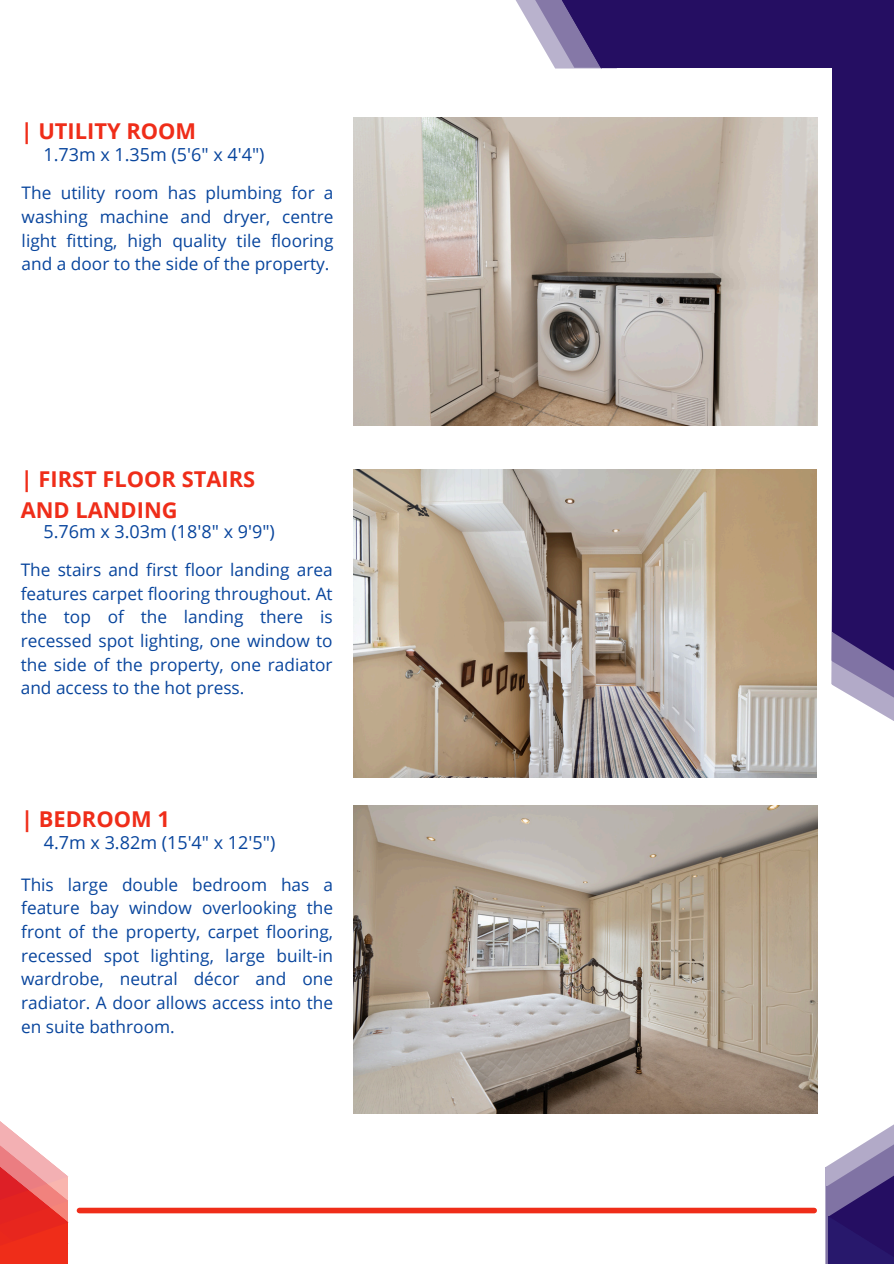
<style>
.page{position:relative;width:894px;height:1264px;background:#fff}
.page>*{position:absolute;margin:0;border:0;box-sizing:border-box;transform-origin:0 0}
.t1{font:700 21.9px/30.3px "Open Sans";color:#ef2d19}
.t2{font:18px "Open Sans";color:#08459d}
.t3{font:17.25px/23.7px "Open Sans";color:#08459d;text-align:justify}
</style>
<div class="page">
<svg style="left:515px;top:0;width:13px;height:21px"></svg>
<svg style="left:528px;top:0;width:27px;height:68px;fill:#b9b2cd"></svg>
<div style="left:602px;top:0;width:291px;height:68px;background:#250e62"></div>
<svg style="left:831px;top:585px;width:62px;height:136px"></svg>
<div style="left:832px;top:0;width:61px;height:631px;background:#250e62"></div>
<svg style="left:832px;top:631px;width:61px;height:60px;background:#6c5d95"></svg>
<svg style="left:555px;top:0;width:62px;height:69px"></svg>
<svg style="left:825px;top:1125px;width:68px;height:138px"></svg>
<svg style="left:0;top:1121px;width:69px;height:142px"></svg>
<div style="left:79px;top:1207px;width:735px;height:6px;background:#ef2d19"></div>
<img style="left:354px;top:118px;width:462px;height:307px">
<img style="left:353px;top:469px;width:462px;height:308px">
<img style="left:354px;top:805px;width:462px;height:308px">
<p class="t1" style="left:21px;top:115px;width:177px">| UTILITY ROOM</p>
<h1 class="t2" style="left:43px;top:142px;width:223px">1.73m x 1.35m (5'6" x 4'4")</h1>
<p class="t3" style="left:22px;top:181px;width:313px">The utility room has plumbing for a washing machine and dryer, centre light fitting, high quality tile flooring and a door to the side of the property.</p>
<p class="t1" style="left:21px;top:463px;width:236px">| FIRST FLOOR STAIRS<br>AND LANDING</p>
<p class="t2" style="left:43px;top:519px;width:233px">5.76m x 3.03m (18'8" x 9'9")</p>
<p class="t3" style="left:21px;top:557px;width:313px">The stairs and first floor landing area features carpet flooring throughout. At the top of the landing there is recessed spot lighting, one window to the side of the property, one radiator and access to the hot press.</p>
<h1 class="t1" style="left:21px;top:803px;width:150px">| BEDROOM 1</h1>
<p class="t2" style="left:44px;top:829px;width:233px">4.7m x 3.82m (15'4" x 12'5")</p>
<p class="t3" style="left:21px;top:872px;width:313px">This large double bedroom has a feature bay window overlooking the front of the property, carpet flooring, recessed spot lighting, large built-in wardrobe, neutral décor and one radiator. A door allows access into the en suite bathroom.</p>
</div>
